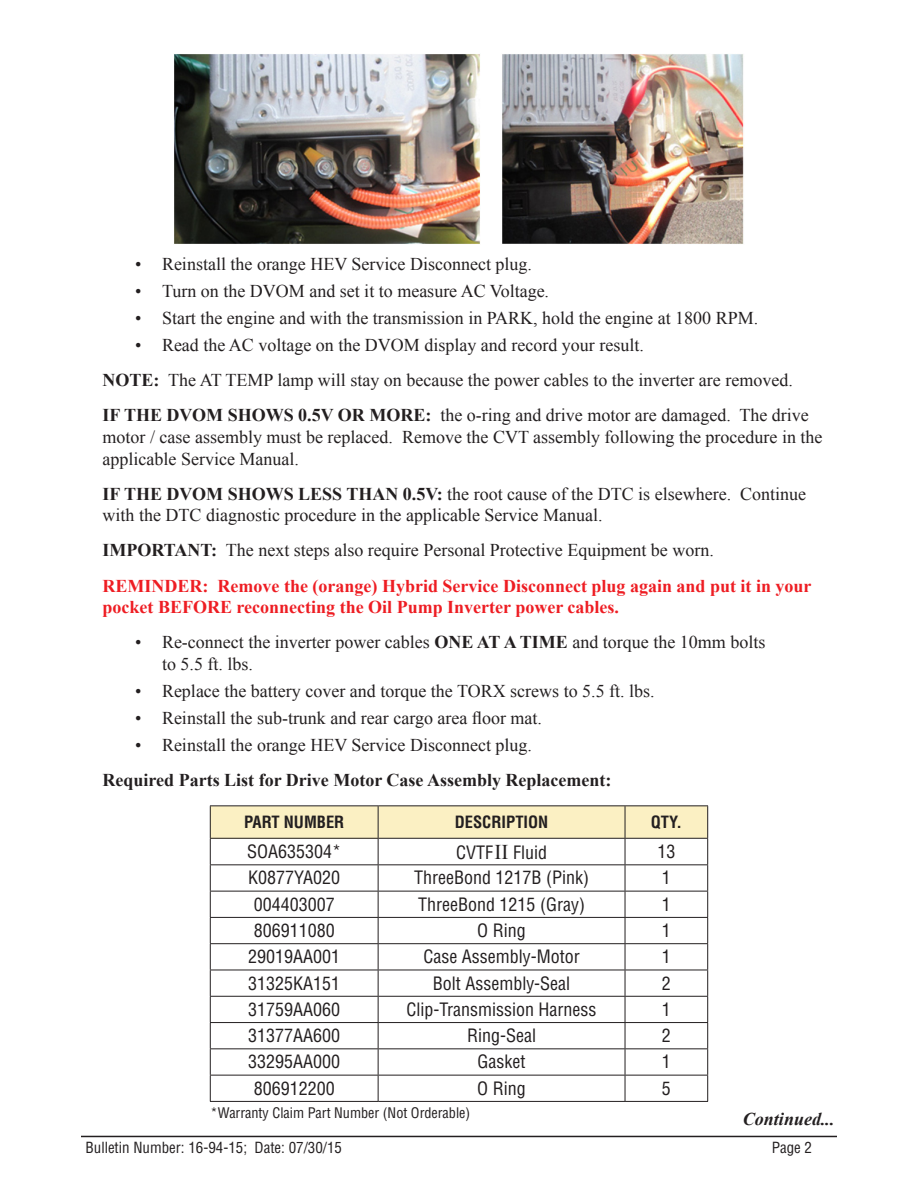
<style>
.page{position:relative;width:918px;height:1188px;background:#fff}
.page>*{position:absolute;margin:0;border:0;box-sizing:border-box;transform-origin:0 0}
.BULLETIN_BODY{font:18px/21.6px "Times New Roman";color:#231f20}
.BULLETIN_BODY-2{font:condensed 18px "Helvetica LT Std";color:#231f20}
.BULLETIN_BODY-3{font:700 18px/21.6px "Times New Roman";color:#ee1d23}
.BULLETIN_BODY-4{font:700 18px "Times New Roman";color:#231f20}
.t1{font:italic 700 18px "Times New Roman";color:#231f20}
.BULLETIN_TABLE_HEADI{font:700 condensed 16.5px "Helvetica LT Std";color:#231f20}
.t2{font:condensed 15px "Helvetica LT Std";color:#231f20}
.Service_Manual_Corre{font:condensed 14.25px "Helvetica LT Std";color:#231f20}
.s1{font-weight:700}
.s2{font-family:"Times New Roman";font-stretch:normal;font-size:21px}
</style>
<div class="page">
<hr style="left:81px;top:1136px;width:756px;height:1px;background:#231f20">
<div style="left:210px;top:806px;width:168px;height:32px;background:#fbf0c3"></div>
<hr style="left:210px;top:805px;width:168px;height:1px;background:#231f20">
<hr style="left:210px;top:806px;width:1px;height:32px;background:#231f20">
<hr style="left:378px;top:805px;width:247px;height:1px;background:#231f20">
<hr style="left:625px;top:805px;width:83px;height:1px;background:#231f20">
<hr style="left:210px;top:838px;width:168px;height:1px;background:#231f20">
<hr style="left:210px;top:864px;width:168px;height:1px;background:#231f20">
<hr style="left:210px;top:891px;width:168px;height:1px;background:#231f20">
<hr style="left:210px;top:917px;width:168px;height:1px;background:#231f20">
<hr style="left:210px;top:943px;width:168px;height:1px;background:#231f20">
<hr style="left:210px;top:970px;width:168px;height:1px;background:#231f20">
<hr style="left:210px;top:996px;width:168px;height:1px;background:#231f20">
<hr style="left:210px;top:1022px;width:168px;height:1px;background:#231f20">
<hr style="left:210px;top:1048px;width:168px;height:1px;background:#231f20">
<hr style="left:210px;top:1075px;width:168px;height:1px;background:#231f20">
<svg style="left:210px;top:839px;width:1px;height:262px"></svg>
<svg style="left:378px;top:806px;width:330px;height:295px"></svg>
<hr style="left:210px;top:1101px;width:168px;height:1px;background:#231f20">
<hr style="left:378px;top:1101px;width:247px;height:1px;background:#231f20">
<hr style="left:625px;top:1101px;width:83px;height:1px;background:#231f20">
<img style="left:174px;top:54px;width:306px;height:190px">
<img style="left:502px;top:54px;width:242px;height:190px">
<p class="BULLETIN_BODY" style="left:135px;top:253px;width:399px">• Reinstall the orange HEV Service Disconnect plug.</p>
<p class="BULLETIN_BODY" style="left:135px;top:280px;width:416px">• Turn on the DVOM and set it to measure AC Voltage.</p>
<p class="BULLETIN_BODY" style="left:135px;top:307px;width:625px">• Start the engine and with the transmission in PARK, hold the engine at 1800 RPM.</p>
<p class="BULLETIN_BODY" style="left:135px;top:334px;width:510px">• Read the AC voltage on the DVOM display and record your result.</p>
<p class="BULLETIN_BODY" style="left:103px;top:369px;width:692px"><span class="s1">NOTE:</span> The AT TEMP lamp will stay on because the power cables to the inverter are removed.</p>
<p class="BULLETIN_BODY" style="left:103px;top:404px;width:722px"><span class="s1">IF THE DVOM SHOWS 0.5V OR MORE:</span> the o-ring and drive motor are damaged. The drive motor / case assembly must be replaced. Remove the CVT assembly following the procedure in the applicable Service Manual.</p>
<p class="BULLETIN_BODY" style="left:103px;top:483px;width:705px"><span class="s1">IF THE DVOM SHOWS LESS THAN 0.5V:</span> the root cause of the DTC is elsewhere. Continue with the DTC diagnostic procedure in the applicable Service Manual.</p>
<p class="BULLETIN_BODY" style="left:103px;top:539px;width:613px"><span class="s1">IMPORTANT:</span> The next steps also require Personal Protective Equipment be worn.</p>
<p class="BULLETIN_BODY-3" style="left:103px;top:574px;width:710px">REMINDER: Remove the (orange) Hybrid Service Disconnect plug again and put it in your pocket BEFORE reconnecting the Oil Pump Inverter power cables.</p>
<p class="BULLETIN_BODY" style="left:162px;top:631px;width:605px;text-indent:-27px">• Re-connect the inverter power cables <span class="s1">ONE AT A TIME</span> and torque the 10mm bolts to 5.5 ft. lbs.</p>
<p class="BULLETIN_BODY" style="left:135px;top:680px;width:521px">• Replace the battery cover and torque the TORX screws to 5.5 ft. lbs.</p>
<p class="BULLETIN_BODY" style="left:135px;top:707px;width:409px">• Reinstall the sub-trunk and rear cargo area floor mat.</p>
<p class="BULLETIN_BODY" style="left:135px;top:734px;width:399px">• Reinstall the orange HEV Service Disconnect plug.</p>
<p class="BULLETIN_BODY-4" style="left:103px;top:768px;width:510px">Required Parts List for Drive Motor Case Assembly Replacement:</p>
<p class="BULLETIN_TABLE_HEADI" style="left:244px;top:812px;width:102px">PART NUMBER</p>
<p class="BULLETIN_TABLE_HEADI" style="left:455px;top:812px;width:95px">DESCRIPTION</p>
<p class="BULLETIN_TABLE_HEADI" style="left:651px;top:812px;width:33px">QTY.</p>
<p class="BULLETIN_BODY-2" style="left:247px;top:840px;width:96px">SOA635304*</p>
<p class="BULLETIN_BODY-2" style="left:456px;top:841px;width:92px">CVTF<span class="s2">II</span> Fluid</p>
<p class="BULLETIN_BODY-2" style="left:657px;top:840px;width:19px">13</p>
<p class="BULLETIN_BODY-2" style="left:248px;top:867px;width:94px">K0877YA020</p>
<p class="BULLETIN_BODY-2" style="left:414px;top:867px;width:176px">ThreeBond 1217B (Pink)</p>
<p class="BULLETIN_BODY-2" style="left:662px;top:867px;width:10px">1</p>
<p class="BULLETIN_BODY-2" style="left:254px;top:893px;width:82px">004403007</p>
<p class="BULLETIN_BODY-2" style="left:418px;top:893px;width:168px">ThreeBond 1215 (Gray)</p>
<p class="BULLETIN_BODY-2" style="left:662px;top:893px;width:10px">1</p>
<p class="BULLETIN_BODY-2" style="left:254px;top:919px;width:82px">806911080</p>
<p class="BULLETIN_BODY-2" style="left:477px;top:919px;width:50px">O Ring</p>
<p class="BULLETIN_BODY-2" style="left:662px;top:919px;width:10px">1</p>
<p class="BULLETIN_BODY-2" style="left:248px;top:945px;width:94px">29019AA001</p>
<p class="BULLETIN_BODY-2" style="left:423px;top:945px;width:158px">Case Assembly-Motor</p>
<p class="BULLETIN_BODY-2" style="left:662px;top:945px;width:10px">1</p>
<p class="BULLETIN_BODY-2" style="left:248px;top:972px;width:94px">31325KA151</p>
<p class="BULLETIN_BODY-2" style="left:433px;top:972px;width:139px">Bolt Assembly-Seal</p>
<p class="BULLETIN_BODY-2" style="left:662px;top:972px;width:10px">2</p>
<p class="BULLETIN_BODY-2" style="left:248px;top:998px;width:94px">31759AA060</p>
<p class="BULLETIN_BODY-2" style="left:407px;top:998px;width:192px">Clip-Transmission Harness</p>
<p class="BULLETIN_BODY-2" style="left:662px;top:998px;width:10px">1</p>
<p class="BULLETIN_BODY-2" style="left:248px;top:1024px;width:94px">31377AA600</p>
<p class="BULLETIN_BODY-2" style="left:467px;top:1024px;width:70px">Ring-Seal</p>
<p class="BULLETIN_BODY-2" style="left:662px;top:1024px;width:10px">2</p>
<p class="BULLETIN_BODY-2" style="left:248px;top:1051px;width:94px">33295AA000</p>
<p class="BULLETIN_BODY-2" style="left:478px;top:1051px;width:49px">Gasket</p>
<p class="BULLETIN_BODY-2" style="left:662px;top:1051px;width:10px">1</p>
<p class="BULLETIN_BODY-2" style="left:254px;top:1077px;width:82px">806912200</p>
<p class="BULLETIN_BODY-2" style="left:477px;top:1077px;width:50px">O Ring</p>
<p class="BULLETIN_BODY-2" style="left:662px;top:1077px;width:10px">5</p>
<p class="t1" style="left:743px;top:1106px;width:93px">Continued...</p>
<p class="Service_Manual_Corre" style="left:211px;top:1104px;width:261px">*Warranty Claim Part Number (Not Orderable)</p>
<p class="t2" style="left:86px;top:1138px;width:258px">Bulletin Number: 16-94-15; Date: 07/30/15</p>
<p class="t2" style="left:772px;top:1138px;width:42px">Page 2</p>
</div>
